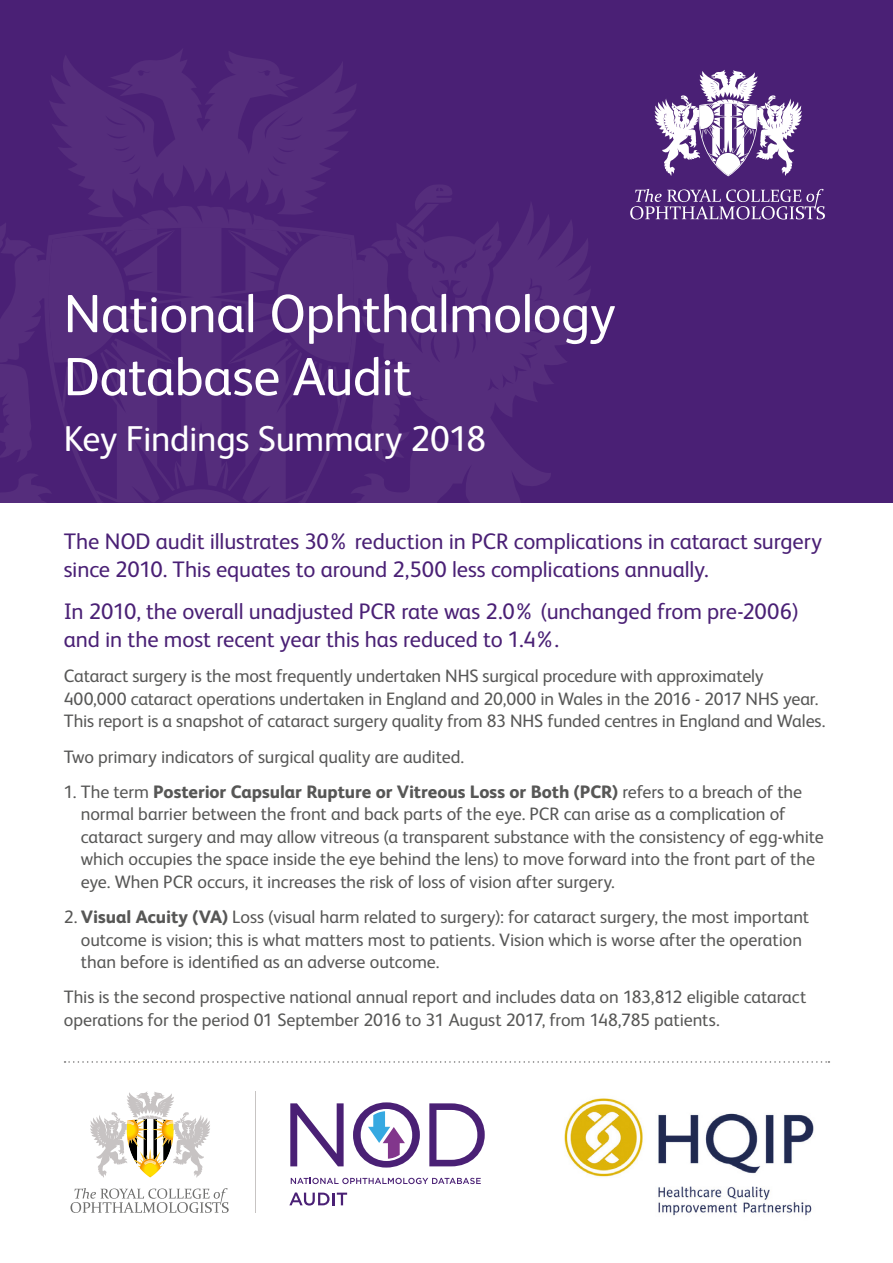
<style>
.page{position:relative;width:893px;height:1263px;background:#fff}
.page>*{position:absolute;margin:0;border:0;box-sizing:border-box;transform-origin:0 0}
.t1{font:54px/63px "FS Albert";letter-spacing:-.01em;color:#fff}
.t2{font:36px "FS Albert";letter-spacing:-.01em;color:#fff}
.t3{font:22.5px/28.5px "FS Albert";letter-spacing:-.005em;color:#4a2075}
.t4{font:18px/22.5px "FS Albert";letter-spacing:-.005em;color:#575756}
.s1{font-weight:800}
</style>
<div class="page">
<div style="left:0;top:0;width:893px;height:502px;background:#4a2075"></div>
<svg style="left:358px;top:204px;width:232px;height:298px;fill:#552d7c"></svg>
<svg style="left:371px;top:185px;width:82px;height:72px"></svg>
<svg style="left:0;top:223px;width:44px;height:279px"></svg>
<svg style="left:50px;top:49px;width:309px;height:182px;fill:#552d7c"></svg>
<svg style="left:44px;top:223px;width:314px;height:279px;fill:#552d7c"></svg>
<svg style="left:654px;top:70px;width:148px;height:106px"></svg>
<svg style="left:630px;top:189px;width:195px;height:31px"></svg>
<svg style="left:90px;top:1092px;width:120px;height:86px"></svg>
<svg style="left:71px;top:1188px;width:158px;height:25px"></svg>
<svg style="left:290px;top:1103px;width:54px;height:63px"></svg>
<svg style="left:429px;top:1103px;width:56px;height:63px"></svg>
<svg style="left:353px;top:1102px;width:67px;height:65px"></svg>
<svg style="left:291px;top:1178px;width:190px;height:6px"></svg>
<svg style="left:289px;top:1192px;width:58px;height:13px"></svg>
<hr style="left:255px;top:1091px;width:1px;height:122px;background:#c7c4c3">
<img style="left:564px;top:1098px;width:250px;height:118px">
<svg style="left:65px;top:1061px;width:764px;height:2px"></svg>
<h1 class="t1" style="left:64px;top:282px;width:553px">National Ophthalmology<br>Database Audit</h1>
<h2 class="t2" style="left:64px;top:418px;width:424px">Key Findings Summary 2018</h2>
<p class="t3" style="left:64px;top:527px;width:760px">The NOD audit illustrates 30% reduction in PCR complications in cataract surgery since 2010. This equates to around 2,500 less complications annually.</p>
<p class="t3" style="left:64px;top:596px;width:736px">In 2010, the overall unadjusted PCR rate was 2.0% (unchanged from pre-2006) and in the most recent year this has reduced to 1.4%.</p>
<p class="t4" style="left:64px;top:665px;width:763px">Cataract surgery is the most frequently undertaken NHS surgical procedure with approximately<br>400,000 cataract operations undertaken in England and 20,000 in Wales in the 2016 - 2017 NHS year.<br>This report is a snapshot of cataract surgery quality from 83 NHS funded centres in England and Wales.</p>
<p class="t4" style="left:64px;top:745px;width:402px">Two primary indicators of surgical quality are audited.</p>
<p class="t4" style="left:81px;top:780px;width:745px;text-indent:-17px">1. The term <span class="s1">Posterior Capsular Rupture or Vitreous Loss or Both (PCR)</span> refers to a breach of the normal barrier between the front and back parts of the eye. PCR can arise as a complication of cataract surgery and may allow vitreous (a transparent substance with the consistency of egg-white which occupies the space inside the eye behind the lens) to move forward into the front part of the eye. When PCR occurs, it increases the risk of loss of vision after surgery.</p>
<p class="t4" style="left:81px;top:905px;width:730px;text-indent:-17px">2. <span class="s1">Visual Acuity (VA)</span> Loss (visual harm related to surgery): for cataract surgery, the most important outcome is vision; this is what matters most to patients. Vision which is worse after the operation than before is identified as an adverse outcome.</p>
<p class="t4" style="left:64px;top:986px;width:744px">This is the second prospective national annual report and includes data on 183,812 eligible cataract operations for the period 01 September 2016 to 31 August 2017, from 148,785 patients.</p>
</div>
